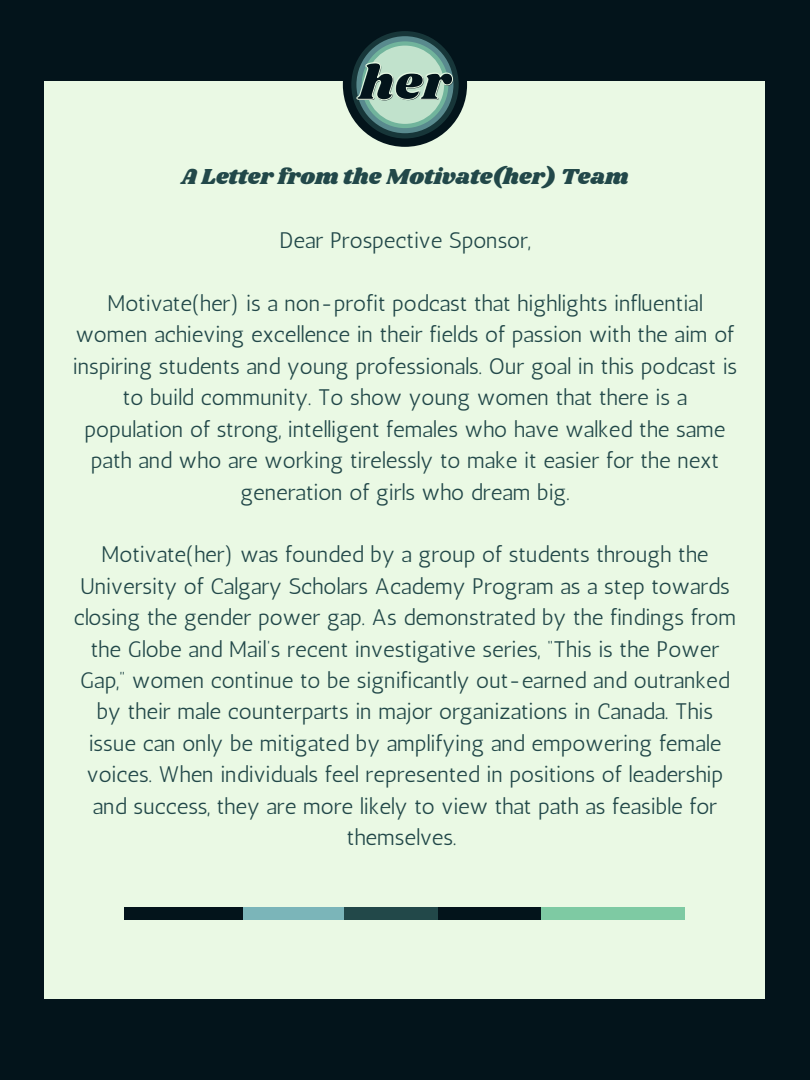
<style>
.page{position:relative;width:810px;height:1080px;background:#03141b}
.page>*{position:absolute;margin:0;border:0;box-sizing:border-box;transform-origin:0 0}
.t1{font:49.56px "Shrikhand";color:#03141b}
.t2{font:22.5px/31.4px "Antic";color:#224849;text-align:center}
.t3{font:22.5px "Shrikhand";color:#224849}
</style>
<div class="page">
<div style="left:44px;top:81px;width:721px;height:918px;background:#eaf9e4"></div>
<div style="left:343px;top:23px;width:124px;height:124px;background:#03141b;border-radius:50%"></div>
<svg style="left:351px;top:31px;width:108px;height:107px;background:#173639"></svg>
<svg style="left:356px;top:36px;width:97px;height:97px"></svg>
<svg style="left:362px;top:41px;width:86px;height:87px"></svg>
<div style="left:366px;top:46px;width:78px;height:78px;background:#c1e2cc;border-radius:50%"></div>
<svg style="left:356px;top:62px;width:97px;height:39px"></svg>
<div style="left:125px;top:907px;width:560px;height:13px;background:#7ecaa3"></div>
<div style="left:125px;top:907px;width:416px;height:13px;background:#03141b"></div>
<div style="left:125px;top:907px;width:312px;height:13px;background:#224849"></div>
<div style="left:125px;top:907px;width:218px;height:13px;background:#7bb5b9"></div>
<div style="left:125px;top:907px;width:117px;height:13px;background:#03141b"></div>
<p class="t1" style="left:360px;top:49px;width:93px">her</p>
<p class="t3" style="left:181px;top:161px;width:449px">A Letter from the Motivate(her) Team</p>
<p class="t2" style="left:279px;top:225px;width:253px">Dear Prospective Sponsor,</p>
<p class="t2" style="left:73px;top:288px;width:666px">Motivate(her) is a non-profit podcast that highlights influential women achieving excellence in their fields of passion with the aim of inspiring students and young professionals. Our goal in this podcast is to build community. To show young women that there is a population of strong, intelligent females who have walked the same path and who are working tirelessly to make it easier for the next generation of girls who dream big.</p>
<p class="t2" style="left:74px;top:539px;width:664px">Motivate(her) was founded by a group of students through the University of Calgary Scholars Academy Program as a step towards closing the gender power gap. As demonstrated by the findings from the Globe and Mail’s recent investigative series, “This is the Power Gap,” women continue to be significantly out-earned and outranked by their male counterparts in major organizations in Canada. This issue can only be mitigated by amplifying and empowering female voices. When individuals feel represented in positions of leadership and success, they are more likely to view that path as feasible for themselves.</p>
</div>
